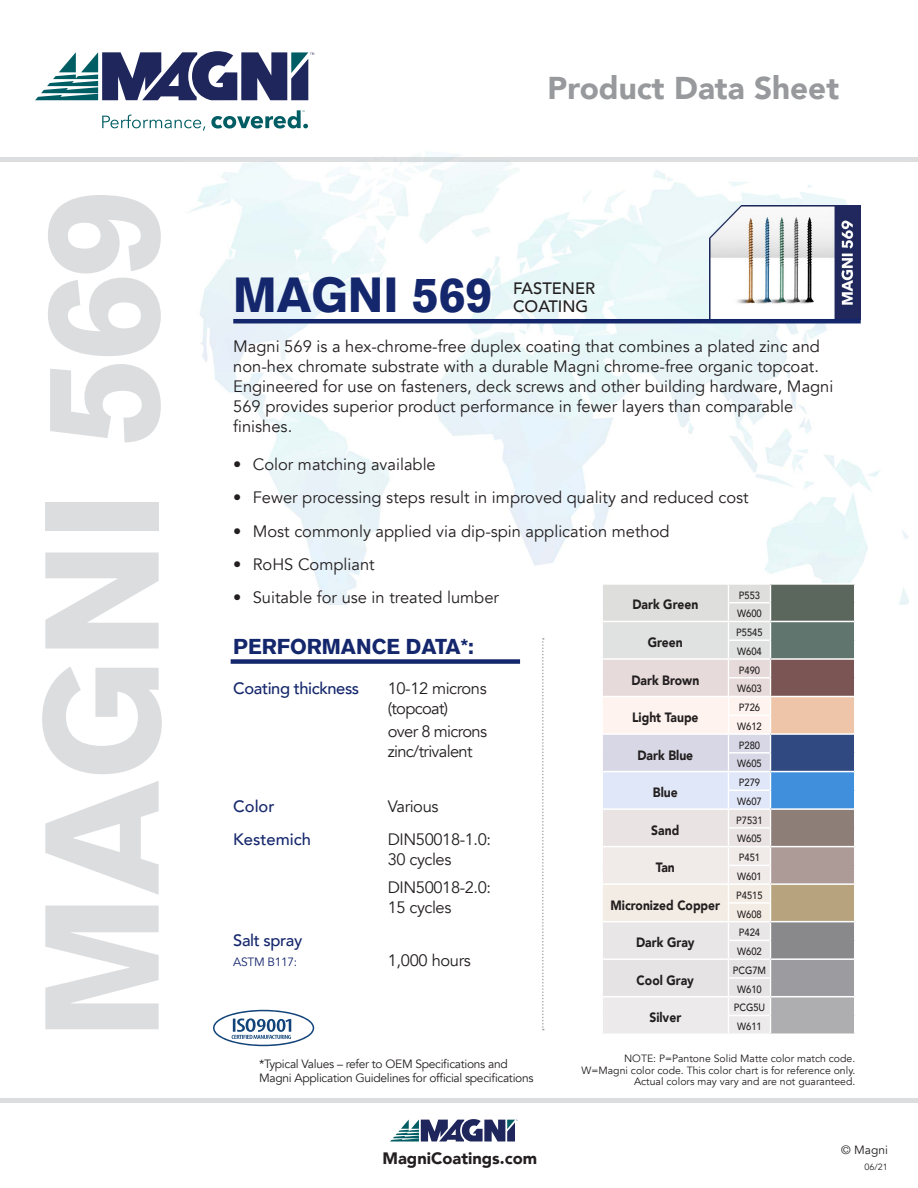
<style>
.page{position:relative;width:918px;height:1188px;background:#fff}
.page>*{position:absolute;margin:0;border:0;box-sizing:border-box;transform-origin:0 0}
.t1{font:900 159.15px "Akzidenz Grotesk";color:#dcdddf}
.t2{font:900 48px "Akzidenz Grotesk";color:#15276c}
.t3{font:900 31.5px "Avenir";color:#97999c}
.t4{font:900 21px "Akzidenz Grotesk";color:#15276c}
.t5{font:16.5px/19.8px "Avenir";color:#231f20}
.t6{font:16.5px/20px "Avenir";letter-spacing:-.025em;color:#231f20}
.t7{font:500 16.5px "Avenir";letter-spacing:-.025em;color:#15276c}
.t8{font:16.5px/19.8px "Avenir";letter-spacing:-.04em;color:#231f20}
.t9{font:16.5px/19.8px "Avenir";letter-spacing:-.035em;color:#231f20}
.t10{font:900 16.5px "Avenir";color:#231f20}
.t11{font:500 16.5px/18.3px "Avenir";color:#231f20}
.t12{font:16.5px "Avenir";letter-spacing:-.02em;color:#231f20}
.t13{font:500 16.5px "Avenir";color:#15276c}
.t14{font:900 13.5px "Avenir";color:#231f20;scale:.9 1}
.t15{font:12px/14.4px "Avenir";letter-spacing:-.025em;color:#231f20}
.t16{font:12px "Avenir";letter-spacing:-.025em;color:#15276c}
.t17{font:10.5px/11.1px "Avenir";color:#231f20;text-align:right}
.t18{font:500 10.5px/18.8px "Avenir";color:#231f20;scale:.9 1}
.t19{font:9px "Avenir";color:#231f20}
</style>
<div class="page">
<div style="left:0;top:1098px;width:918px;height:5px;background:#dcdddf"></div>
<svg style="left:102px;top:115px;width:103px;height:16px"></svg>
<svg style="left:35px;top:51px;width:279px;height:49px"></svg>
<svg style="left:211px;top:110px;width:97px;height:19px"></svg>
<hr style="left:0;top:158px;width:918px;height:4px;background:#dcdddf">
<svg style="left:390px;top:1119px;width:128px;height:23px"></svg>
<img style="left:185px;top:152px;width:569px;height:453px">
<img style="left:754px;top:157px;width:155px;height:49px">
<img style="left:858px;top:323px;width:51px;height:282px">
<img style="left:754px;top:323px;width:104px;height:260px">
<img style="left:185px;top:158px;width:724px;height:4px">
<svg style="left:542px;top:638px;width:2px;height:392px"></svg>
<svg style="left:213px;top:1010px;width:101px;height:36px"></svg>
<div style="left:231px;top:659px;width:289px;height:5px;background:#15276c"></div>
<img style="left:709px;top:206px;width:152px;height:113px">
<hr style="left:233px;top:319px;width:628px;height:4px;background:#15276c">
<div style="left:771px;top:584px;width:84px;height:37px;background:#5b675d"></div>
<div style="left:771px;top:621px;width:84px;height:38px;background:#5f756e"></div>
<div style="left:771px;top:659px;width:84px;height:38px;background:#7a5553"></div>
<div style="left:771px;top:697px;width:84px;height:37px;background:#eec5a8"></div>
<div style="left:771px;top:734px;width:84px;height:38px;background:#304a81"></div>
<div style="left:771px;top:772px;width:84px;height:37px;background:#408fdc"></div>
<div style="left:771px;top:809px;width:84px;height:38px;background:#8d7e78"></div>
<div style="left:771px;top:847px;width:84px;height:37px;background:#ac9b96"></div>
<div style="left:771px;top:884px;width:84px;height:38px;background:#b7a37e"></div>
<div style="left:771px;top:922px;width:84px;height:37px;background:#89898b"></div>
<div style="left:771px;top:959px;width:84px;height:38px;background:#9c9ca0"></div>
<div style="left:771px;top:997px;width:84px;height:37px;background:#aeadaf"></div>
<hr style="left:771px;top:583px;width:84px;height:2px;background:#fff">
<hr style="left:771px;top:621px;width:83px;height:1px;background:#fff">
<hr style="left:771px;top:658px;width:83px;height:2px;background:#fff">
<hr style="left:771px;top:696px;width:83px;height:1px;background:#fff">
<hr style="left:771px;top:733px;width:83px;height:2px;background:#fff">
<hr style="left:771px;top:771px;width:83px;height:1px;background:#fff">
<hr style="left:771px;top:808px;width:83px;height:2px;background:#fff">
<hr style="left:771px;top:846px;width:83px;height:1px;background:#fff">
<hr style="left:771px;top:883px;width:83px;height:2px;background:#fff">
<hr style="left:771px;top:921px;width:83px;height:1px;background:#fff">
<hr style="left:771px;top:958px;width:83px;height:2px;background:#fff">
<hr style="left:771px;top:996px;width:83px;height:1px;background:#fff">
<hr style="left:771px;top:1033px;width:84px;height:2px;background:#fff">
<svg style="left:854px;top:585px;width:1px;height:448px"></svg>
<hr style="left:602px;top:583px;width:126px;height:2px;background:#fff">
<hr style="left:728px;top:583px;width:43px;height:2px;background:#fff">
<svg style="left:602px;top:584px;width:169px;height:449px;background:#e9e6e7"></svg>
<hr style="left:729px;top:1015px;width:41px;height:1px;background:#fff">
<h1 class="t1" style="left:7px;top:1040px;width:852px;rotate:-90deg">MAGNI 569</h1>
<h3 class="t3" style="left:548px;top:61px;width:293px">Product Data Sheet</h3>
<h2 class="t2" style="left:233px;top:266px;width:260px">MAGNI 569</h2>
<p class="t5" style="left:233px;top:337px;width:602px">Magni 569 is a hex-chrome-free duplex coating that combines a plated zinc and non-hex chromate substrate with a durable Magni chrome-free organic topcoat.<br>Engineered for use on fasteners, deck screws and other building hardware, Magni 569 provides superior product performance in fewer layers than comparable finishes.</p>
<p class="t11" style="left:513px;top:278px;width:84px">FASTENER<br>COATING</p>
<p class="t5" style="left:233px;top:455px;width:204px">• Color matching available</p>
<p class="t5" style="left:233px;top:488px;width:517px">• Fewer processing steps result in improved quality and reduced cost</p>
<p class="t5" style="left:233px;top:521px;width:438px">• Most commonly applied via dip-spin application method</p>
<p class="t5" style="left:233px;top:555px;width:143px">• RoHS Compliant</p>
<p class="t5" style="left:233px;top:588px;width:267px">• Suitable for use in treated lumber</p>
<p class="t14" style="left:632px;top:593px;width:75px">Dark Green</p>
<p class="t18" style="left:737px;top:585px;width:29px">P553<br>W600</p>
<p class="t14" style="left:648px;top:631px;width:40px">Green</p>
<p class="t18" style="left:736px;top:623px;width:31px">P5545<br>W604</p>
<p class="t14" style="left:631px;top:668px;width:77px">Dark Brown</p>
<p class="t18" style="left:737px;top:660px;width:29px">P490<br>W603</p>
<p class="t14" style="left:632px;top:706px;width:75px">Light Taupe</p>
<p class="t18" style="left:737px;top:698px;width:29px">P726<br>W612</p>
<p class="t14" style="left:637px;top:743px;width:64px">Dark Blue</p>
<p class="t18" style="left:737px;top:735px;width:29px">P280<br>W605</p>
<p class="t14" style="left:653px;top:781px;width:29px">Blue</p>
<p class="t18" style="left:737px;top:773px;width:29px">P279<br>W607</p>
<p class="t14" style="left:651px;top:818px;width:33px">Sand</p>
<p class="t18" style="left:736px;top:810px;width:31px">P7531<br>W605</p>
<p class="t14" style="left:656px;top:856px;width:23px">Tan</p>
<p class="t18" style="left:737px;top:848px;width:29px">P451<br>W601</p>
<p class="t14" style="left:611px;top:893px;width:123px">Micronized Copper</p>
<p class="t18" style="left:736px;top:885px;width:31px">P4515<br>W608</p>
<p class="t14" style="left:636px;top:931px;width:67px">Dark Gray</p>
<p class="t18" style="left:737px;top:923px;width:29px">P424<br>W602</p>
<p class="t14" style="left:637px;top:968px;width:65px">Cool Gray</p>
<p class="t18" style="left:733px;top:960px;width:39px;text-align:center">PCG7M<br>W610</p>
<p class="t14" style="left:649px;top:1006px;width:37px">Silver</p>
<p class="t18" style="left:734px;top:998px;width:36px;text-align:center">PCG5U<br>W611</p>
<p class="t17" style="left:582px;top:1053px;width:275px">NOTE: P=Pantone Solid Matte color match code.<br>W=Magni color code. This color chart is for reference only.<br>Actual colors may vary and are not guaranteed.</p>
<p class="t4" style="left:233px;top:634px;width:242px">PERFORMANCE DATA*:</p>
<p class="t7" style="left:233px;top:674px;width:128px">Coating thickness</p>
<p class="t9" style="left:388px;top:679px;width:100px">10-12 microns (topcoat)</p>
<p class="t8" style="left:388px;top:722px;width:101px">over 8 microns zinc/trivalent</p>
<p class="t7" style="left:233px;top:792px;width:43px">Color</p>
<p class="t6" style="left:388px;top:797px;width:52px">Various</p>
<p class="t13" style="left:233px;top:825px;width:79px">Kestemich</p>
<p class="t6" style="left:388px;top:830px;width:105px">DIN50018-1.0:<br>30 cycles</p>
<p class="t6" style="left:388px;top:878px;width:105px">DIN50018-2.0:<br>15 cycles</p>
<p class="t7" style="left:233px;top:926px;width:71px">Salt spray</p>
<p class="t16" style="left:233px;top:955px;width:66px">ASTM B117:</p>
<p class="t12" style="left:388px;top:951px;width:85px">1,000 hours</p>
<p class="t15" style="left:259px;top:1057px;width:276px">*Typical Values – refer to OEM Specifications and<br>Magni Application Guidelines for official specifications</p>
<p class="t10" style="left:383px;top:1144px;width:156px">MagniCoatings.com</p>
<p class="t15" style="left:841px;top:1143px;width:48px">© Magni</p>
<p class="t19" style="left:865px;top:1162px;width:25px">06/21</p>
</div>
